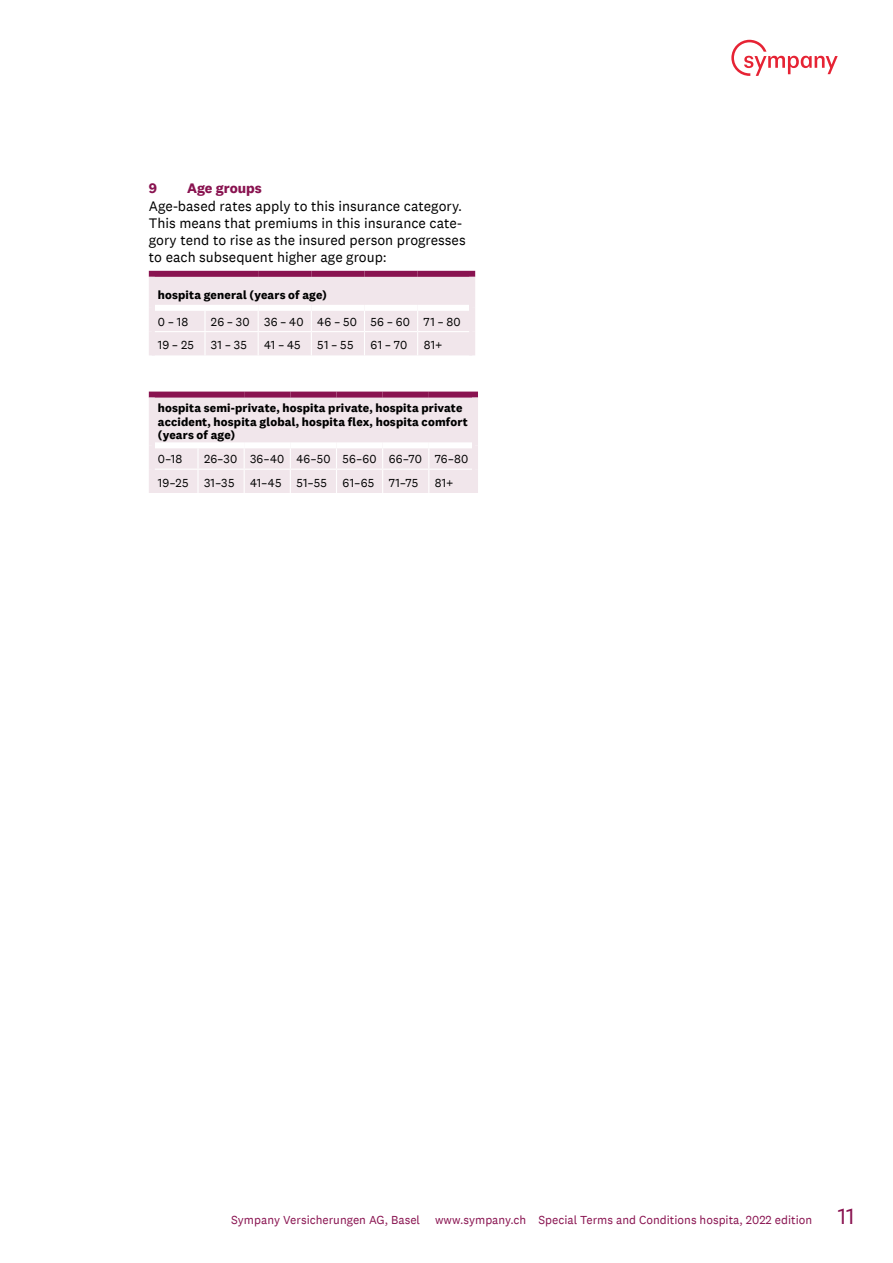
<style>
.page{position:relative;width:893px;height:1263px;background:#fff}
.page>*{position:absolute;margin:0;border:0;box-sizing:border-box;transform-origin:0 0}
.t1{font:14.25px/17.2px "National 2";color:#000}
.t2{font:700 14.25px "National 2";color:#891350}
.t3{font:700 12px/13.5px "National 2";letter-spacing:.015em;color:#000}
.t4{font:12px "National 2";letter-spacing:.015em;color:#000}
.t5{font:12px "National 2";color:#891350}
.s1{font-size:22.5px}
</style>
<div class="page">
<svg style="left:731px;top:40px;width:107px;height:36px"></svg>
<div style="left:149px;top:271px;width:56px;height:6px;background:#891350"></div>
<div style="left:205px;top:271px;width:53px;height:6px;background:#891350"></div>
<div style="left:258px;top:271px;width:53px;height:6px;background:#891350"></div>
<div style="left:311px;top:271px;width:53px;height:6px;background:#891350"></div>
<div style="left:364px;top:271px;width:54px;height:6px;background:#891350"></div>
<div style="left:418px;top:271px;width:57px;height:6px;background:#891350"></div>
<div style="left:149px;top:277px;width:6px;height:31px;background:#f1e6eb"></div>
<div style="left:469px;top:277px;width:6px;height:31px;background:#f1e6eb"></div>
<div style="left:149px;top:308px;width:6px;height:24px;background:#f1e6eb"></div>
<div style="left:469px;top:308px;width:6px;height:24px;background:#f1e6eb"></div>
<div style="left:149px;top:332px;width:6px;height:23px;background:#f1e6eb"></div>
<div style="left:469px;top:332px;width:6px;height:23px;background:#f1e6eb"></div>
<svg style="left:152px;top:274px;width:320px;height:81px;background:#eee1e7"></svg>
<div style="left:149px;top:392px;width:49px;height:6px;background:#891350"></div>
<div style="left:198px;top:392px;width:46px;height:6px;background:#891350"></div>
<div style="left:244px;top:392px;width:46px;height:6px;background:#891350"></div>
<div style="left:290px;top:392px;width:46px;height:6px;background:#891350"></div>
<div style="left:336px;top:392px;width:47px;height:6px;background:#891350"></div>
<div style="left:383px;top:392px;width:46px;height:6px;background:#891350"></div>
<div style="left:429px;top:392px;width:49px;height:6px;background:#891350"></div>
<div style="left:149px;top:398px;width:6px;height:47px;background:#f1e6eb"></div>
<div style="left:472px;top:398px;width:6px;height:47px;background:#f1e6eb"></div>
<div style="left:149px;top:445px;width:6px;height:24px;background:#f1e6eb"></div>
<div style="left:472px;top:445px;width:6px;height:24px;background:#f1e6eb"></div>
<div style="left:149px;top:469px;width:6px;height:24px;background:#f1e6eb"></div>
<div style="left:472px;top:469px;width:6px;height:24px;background:#f1e6eb"></div>
<svg style="left:152px;top:395px;width:323px;height:98px;background:#efe2e8"></svg>
<p class="t2" style="left:149px;top:180px;width:10px">9</p>
<p class="t2" style="left:187px;top:180px;width:76px">Age groups</p>
<p class="t1" style="left:149px;top:197px;width:318px">Age-based rates apply to this insurance category.<br>This means that premiums in this insurance cate&shy;gory tend to rise as the insured person progresses to each subsequent higher age group:</p>
<p class="t3" style="left:158px;top:288px;width:170px">hospita general (years of age)</p>
<p class="t4" style="left:158px;top:314px;width:32px">0–18</p>
<p class="t4" style="left:211px;top:314px;width:251px">26–30 36–40 46–50 56–60 71–80</p>
<p class="t4" style="left:158px;top:338px;width:38px">19 – 25</p>
<p class="t4" style="left:211px;top:338px;width:38px">31 – 35</p>
<p class="t4" style="left:264px;top:338px;width:38px">41 – 45</p>
<p class="t4" style="left:317px;top:338px;width:38px">51 – 55</p>
<p class="t4" style="left:370px;top:338px;width:38px">61–70</p>
<p class="t4" style="left:424px;top:338px;width:20px">81+</p>
<p class="t3" style="left:158px;top:401px;width:311px">hospita semi-private, hospita private, hospita private accident, hospita global, hospita flex, hospita comfort (years of age)</p>
<p class="t4" style="left:158px;top:452px;width:26px">0–18</p>
<p class="t4" style="left:204px;top:452px;width:266px">26–30 36–40 46–50 56–60 66–70 76–80</p>
<p class="t4" style="left:158px;top:476px;width:32px">19–25</p>
<p class="t4" style="left:204px;top:476px;width:32px">31–35</p>
<p class="t4" style="left:250px;top:476px;width:78px">41–45 51–55</p>
<p class="t4" style="left:342px;top:476px;width:77px">61–65 71–75</p>
<p class="t4" style="left:435px;top:476px;width:20px">81+</p>
<p class="t5" style="left:231px;top:1212px;width:190px">Sympany Versicherungen AG, Basel</p>
<p class="t5" style="left:435px;top:1212px;width:421px">www.sympany.ch Special Terms and Conditions hospita, 2022 edition <span class="s1">11</span></p>
</div>
